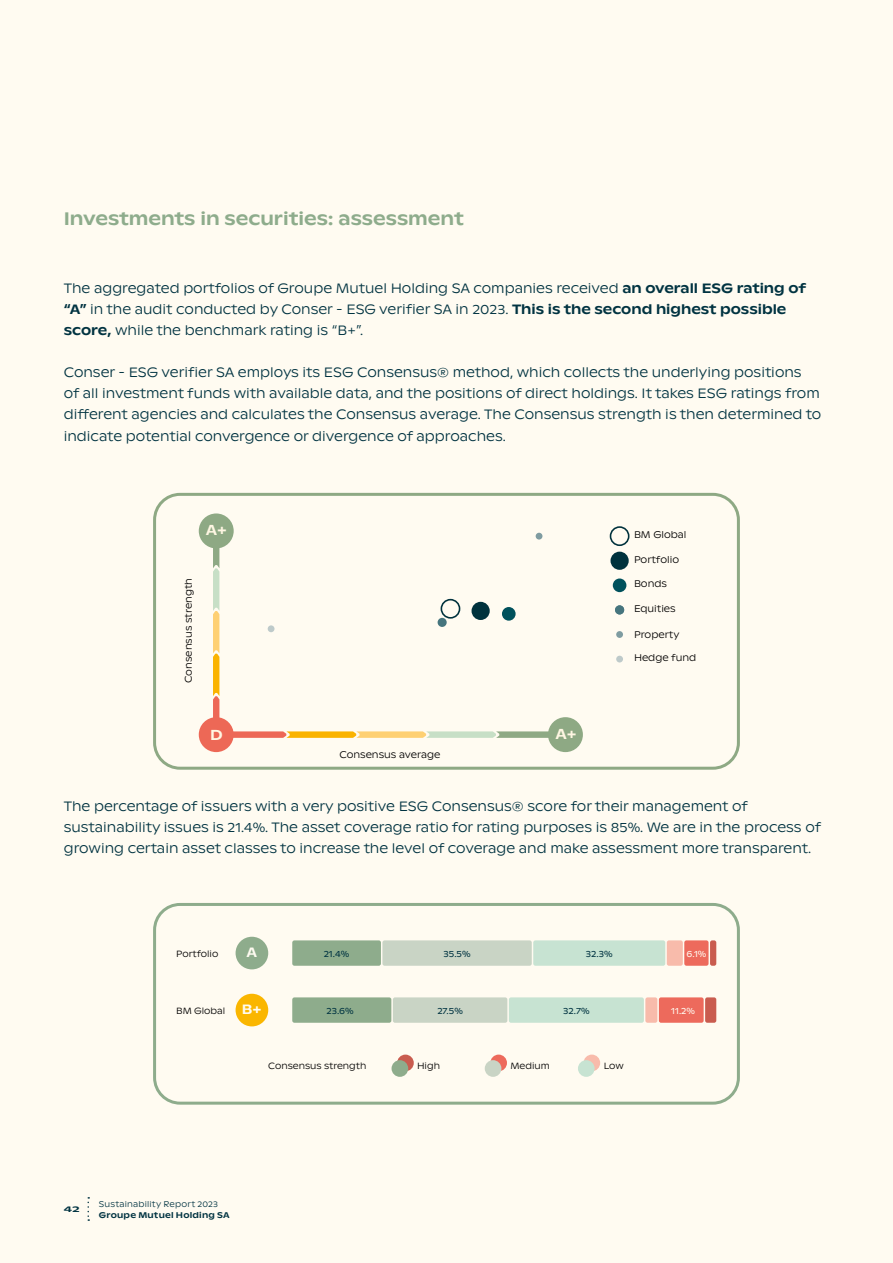
<style>
.page{position:relative;width:893px;height:1263px;background:#fffbf1}
.page>*{position:absolute;margin:0;border:0;box-sizing:border-box;transform-origin:0 0}
.t1{font:500 18px "ABC Ginto Nord";color:#8eac8c}
.t2{font:500 14.4px "ABC Ginto Nord";color:#fffbf1}
.t3{font:300 13.5px/21px "ABC Ginto Nord";color:#003341}
.t4{font:500 13.5px "ABC Ginto Nord";color:#fffbf1}
.t5{font:300 9.6px "ABC Ginto Nord";color:#000}
.t6{font:300 9px "ABC Ginto Nord";color:#000}
.t7{font:9px "ABC Ginto Nord";color:#003341}
.t8{font:9px "ABC Ginto Nord";color:#fffbf1}
.t9{font:300 8.25px "ABC Ginto Nord";letter-spacing:.025em;color:#003341}
.t10{font:500 8.25px "ABC Ginto Nord";letter-spacing:.025em;color:#003341}
.t11{font:500 8.25px "ABC Ginto Nord";letter-spacing:.025em;color:#003341;scale:1.5 1}
.s1{font-weight:500}
</style>
<div class="page">
<div style="left:199px;top:717px;width:35px;height:35px;background:#ed6a5c;border-radius:50%"></div>
<div style="left:199px;top:513px;width:35px;height:35px;background:#8ea984;border-radius:50%"></div>
<div style="left:548px;top:717px;width:35px;height:35px;background:#8ea984;border-radius:50%"></div>
<svg style="left:212px;top:525px;width:354px;height:218px"></svg>
<div style="left:268px;top:625px;width:6px;height:7px;background:#becaca;border-radius:50%"></div>
<svg style="left:438px;top:618px;width:9px;height:9px"></svg>
<div style="left:502px;top:607px;width:14px;height:14px;background:#005362;border-radius:50%"></div>
<div style="left:472px;top:602px;width:18px;height:18px;background:#003341;border-radius:50%"></div>
<svg style="left:441px;top:600px;width:19px;height:18px"></svg>
<div style="left:441px;top:599px;width:19px;height:20px;border:2px solid #003341;border-radius:50%"></div>
<svg style="left:610px;top:527px;width:19px;height:18px"></svg>
<div style="left:610px;top:526px;width:19px;height:20px;border:2px solid #003341;border-radius:50%"></div>
<div style="left:610px;top:552px;width:19px;height:18px;background:#003341;border-radius:50%"></div>
<div style="left:613px;top:578px;width:13px;height:14px;background:#005362;border-radius:50%"></div>
<div style="left:615px;top:605px;width:9px;height:9px;background:#46757e;border-radius:50%"></div>
<div style="left:616px;top:631px;width:7px;height:7px;background:#7f9ca1;border-radius:50%"></div>
<div style="left:616px;top:656px;width:7px;height:6px;background:#becaca;border-radius:50%"></div>
<div style="left:153px;top:493px;width:587px;height:277px;border:3px solid #8eac8c;border-radius:26px"></div>
<div style="left:236px;top:937px;width:32px;height:32px;background:#8eac8c;border-radius:50%"></div>
<div style="left:236px;top:994px;width:32px;height:32px;background:#fab600;border-radius:50%"></div>
<div style="left:292px;top:940px;width:89px;height:26px;background:#8eac8c;border-radius:2px"></div>
<div style="left:382px;top:940px;width:150px;height:26px;background:#c9d4c5;border-radius:2px"></div>
<div style="left:533px;top:940px;width:132px;height:26px;background:#c7e3d2;border-radius:2px"></div>
<div style="left:667px;top:940px;width:16px;height:26px;background:#f8bbab;border-radius:2px"></div>
<div style="left:684px;top:940px;width:24px;height:26px;background:#ed6a5c;border-radius:2px"></div>
<div style="left:710px;top:940px;width:6px;height:26px;background:#c95c4f;border-radius:2px"></div>
<div style="left:292px;top:997px;width:99px;height:26px;background:#8eac8c;border-radius:2px"></div>
<div style="left:393px;top:997px;width:114px;height:26px;background:#c9d4c5;border-radius:2px"></div>
<div style="left:509px;top:997px;width:135px;height:26px;background:#c7e3d2;border-radius:2px"></div>
<div style="left:645px;top:997px;width:12px;height:26px;background:#f8bbab;border-radius:2px"></div>
<div style="left:659px;top:997px;width:45px;height:26px;background:#ed6a5c;border-radius:2px"></div>
<div style="left:705px;top:997px;width:11px;height:26px;background:#c95c4f;border-radius:2px"></div>
<div style="left:397px;top:1054px;width:17px;height:17px;background:#c95c4f;border-radius:50%"></div>
<div style="left:392px;top:1060px;width:16px;height:17px;background:#8eac8c;border-radius:50%"></div>
<svg style="left:490px;top:1054px;width:17px;height:17px"></svg>
<div style="left:485px;top:1060px;width:16px;height:17px;background:#c9d4c5;border-radius:50%"></div>
<div style="left:583px;top:1054px;width:17px;height:17px;background:#f8bbab;border-radius:50%"></div>
<div style="left:578px;top:1060px;width:17px;height:17px;background:#c7e3d2;border-radius:50%"></div>
<div style="left:153px;top:903px;width:587px;height:202px;border:3px solid #8eac8c;border-radius:26px"></div>
<svg style="left:87px;top:1197px;width:2px;height:24px"></svg>
<h1 class="t1" style="left:64px;top:207px;width:401px">Investments in securities: assessment</h1>
<p class="t3" style="left:64px;top:278px;width:744px">The aggregated portfolios of Groupe Mutuel Holding SA companies received <span class="s1">an overall ESG rating of “A”</span> in the audit conducted by Conser - ESG verifier SA in 2023. <span class="s1">This is the second highest possible score,</span> while the benchmark rating is “B+”.</p>
<p class="t3" style="left:64px;top:362px;width:759px">Conser - ESG verifier SA employs its ESG Consensus® method, which collects the underlying positions<br>of all investment funds with available data, and the positions of direct holdings. It takes ESG ratings from different agencies and calculates the Consensus average. The Consensus strength is then determined to indicate potential convergence or divergence of approaches.</p>
<p class="t2" style="left:206px;top:521px;width:23px">A+</p>
<p class="t5" style="left:183px;top:683px;width:106px;rotate:-90deg">Consensus strength</p>
<p class="t2" style="left:210px;top:726px;width:14px">D</p>
<p class="t5" style="left:339px;top:749px;width:103px">Consensus average</p>
<p class="t2" style="left:555px;top:725px;width:23px">A+</p>
<p class="t5" style="left:634px;top:529px;width:54px">BM Global</p>
<p class="t5" style="left:634px;top:554px;width:47px">Portfolio</p>
<p class="t5" style="left:634px;top:578px;width:35px">Bonds</p>
<p class="t5" style="left:634px;top:603px;width:43px">Equities</p>
<p class="t5" style="left:634px;top:628px;width:47px">Property</p>
<p class="t5" style="left:634px;top:652px;width:64px">Hedge fund</p>
<p class="t3" style="left:64px;top:795px;width:759px">The percentage of issuers with a very positive ESG Consensus® score for their management of sustainability issues is 21.4%. The asset coverage ratio for rating purposes is 85%. We are in the process of growing certain asset classes to increase the level of coverage and make assessment more transparent.</p>
<p class="t4" style="left:247px;top:944px;width:12px">A</p>
<p class="t6" style="left:176px;top:948px;width:44px">Portfolio</p>
<p class="t7" style="left:324px;top:948px;width:27px">21.4%</p>
<p class="t7" style="left:443px;top:948px;width:29px">35.5%</p>
<p class="t7" style="left:586px;top:948px;width:28px">32.3%</p>
<p class="t8" style="left:686px;top:948px;width:22px">6.1%</p>
<p class="t6" style="left:176px;top:1005px;width:51px">BM Global</p>
<p class="t4" style="left:242px;top:1001px;width:21px">B+</p>
<p class="t7" style="left:327px;top:1005px;width:29px">23.6%</p>
<p class="t7" style="left:437px;top:1005px;width:27px">27.5%</p>
<p class="t7" style="left:563px;top:1005px;width:28px">32.7%</p>
<p class="t8" style="left:671px;top:1005px;width:25px">11.2%</p>
<p class="t6" style="left:268px;top:1060px;width:100px">Consensus strength</p>
<p class="t6" style="left:417px;top:1060px;width:24px">High</p>
<p class="t6" style="left:510px;top:1060px;width:41px">Medium</p>
<p class="t6" style="left:604px;top:1060px;width:21px">Low</p>
<p class="t11" style="left:64px;top:1204px;width:12px">42</p>
<p class="t9" style="left:99px;top:1199px;width:121px">Sustainability Report 2023</p>
<p class="t10" style="left:99px;top:1209px;width:132px">Groupe Mutuel Holding SA</p>
</div>
